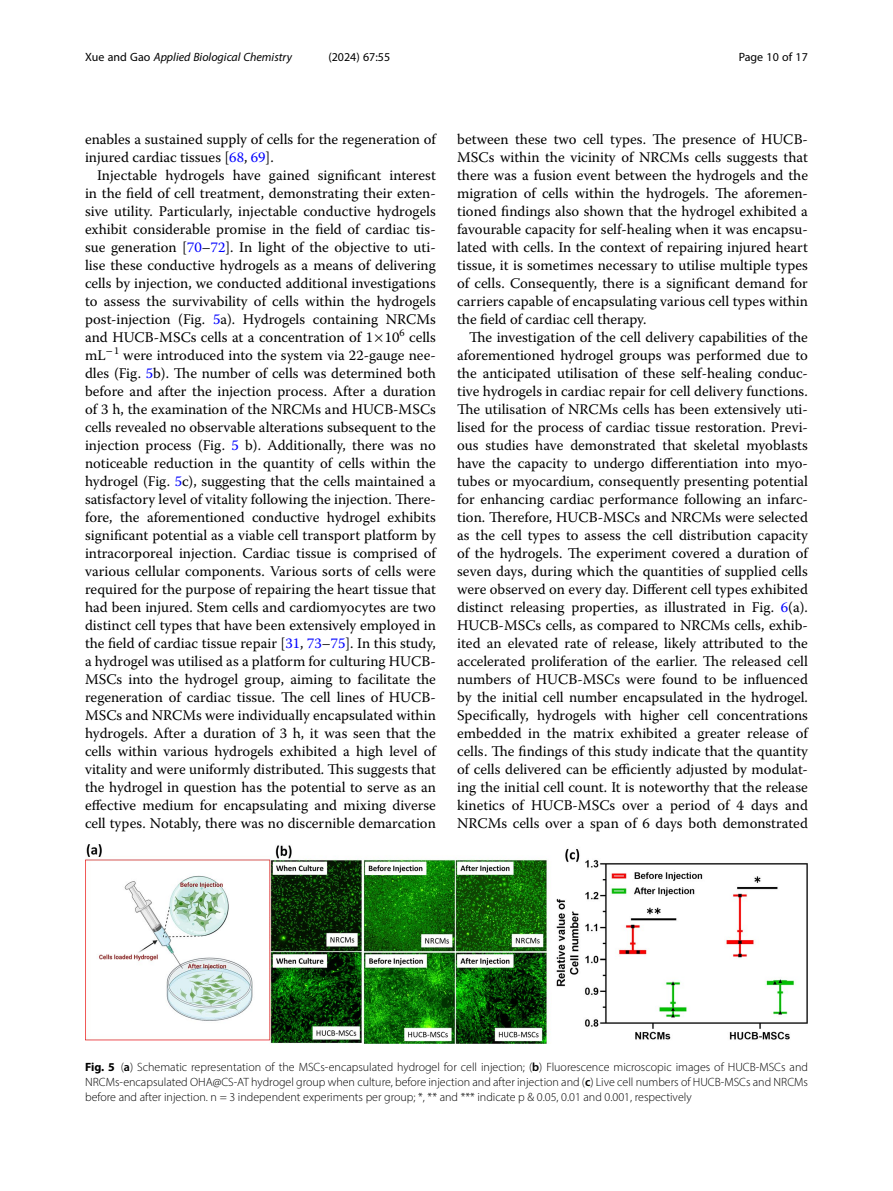
<style>
.page{position:relative;width:893px;height:1191px;background:#fff}
.page>*{position:absolute;margin:0;border:0;box-sizing:border-box;transform-origin:0 0}
.Body_Text_Indent{font:14.7px/18px "Warnock Pro";color:#000;text-align:justify}
.Figure_Caption{font:300 12px/15px "Myriad Pro";color:#000;text-align:justify}
.t1{font:italic 12px "Myriad Pro";color:#000}
.t2{font:12px "Myriad Pro";color:#000}
.s1{font-style:normal}
.s2{color:#00f}
.s3{font-weight:700}
.s4{font-weight:600}
</style>
<div class="page">
<img style="left:85px;top:844px;width:723px;height:200px">
<p class="t1" style="left:85px;top:50px;width:208px"><span class="s1">Xue and Gao</span> Applied Biological Chemistry</p>
<p class="t2" style="left:328px;top:50px;width:63px">(2024) 67:55</p>
<p class="t2" style="left:739px;top:50px;width:71px">Page 10 of 17</p>
<p class="Body_Text_Indent" style="left:85px;top:130px;width:352px">enables a sustained supply of cells for the regeneration of injured cardiac tissues [<span class="s2">68</span>, <span class="s2">69</span>].</p>
<p class="Body_Text_Indent" style="left:85px;top:166px;width:352px;text-indent:12px">Injectable hydrogels have gained significant interest in the field of cell treatment, demonstrating their exten&shy;sive utility. Particularly, injectable conductive hydrogels exhibit considerable promise in the field of cardiac tis&shy;sue generation [<span class="s2">70</span>–<span class="s2">72</span>]. In light of the objective to uti&shy;lise these conductive hydrogels as a means of delivering cells by injection, we conducted additional investigations to assess the survivability of cells within the hydrogels post-injection (Fig. <span class="s2">5</span>a). Hydrogels containing NRCMs and HUCB-MSCs cells at a concentration of 1 10<sup>6</sup> cells mL<sup>−</sup><sup>1</sup> were introduced into the system via 22-gauge nee&shy;dles (Fig. <span class="s2">5</span>b). The number of cells was determined both before and after the injection process. After a duration of 3 h, the examination of the NRCMs and HUCB-MSCs cells revealed no observable alterations subsequent to the injection process (Fig. <span class="s2">5</span> b). Additionally, there was no noticeable reduction in the quantity of cells within the hydrogel (Fig. <span class="s2">5</span>c), suggesting that the cells maintained a satisfactory level of vitality following the injection. There&shy;fore, the aforementioned conductive hydrogel exhibits significant potential as a viable cell transport platform by intracorporeal injection. Cardiac tissue is comprised of various cellular components. Various sorts of cells were required for the purpose of repairing the heart tissue that had been injured. Stem cells and cardiomyocytes are two distinct cell types that have been extensively employed in the field of cardiac tissue repair [<span class="s2">31</span>, <span class="s2">73</span>–<span class="s2">75</span>]. In this study, a hydrogel was utilised as a platform for culturing HUCB-MSCs into the hydrogel group, aiming to facilitate the regeneration of cardiac tissue. The cell lines of HUCB-MSCs and NRCMs were individually encapsulated within hydrogels. After a duration of 3 h, it was seen that the cells within various hydrogels exhibited a high level of vitality and were uniformly distributed. This suggests that the hydrogel in question has the potential to serve as an effective medium for encapsulating and mixing diverse cell types. Notably, there was no discernible demarcation</p>
<p class="Body_Text_Indent" style="left:457px;top:130px;width:352px">between these two cell types. The presence of HUCB-MSCs within the vicinity of NRCMs cells suggests that there was a fusion event between the hydrogels and the migration of cells within the hydrogels. The aforemen&shy;tioned findings also shown that the hydrogel exhibited a favourable capacity for self-healing when it was encapsu&shy;lated with cells. In the context of repairing injured heart tissue, it is sometimes necessary to utilise multiple types of cells. Consequently, there is a significant demand for carriers capable of encapsulating various cell types within the field of cardiac cell therapy.</p>
<p class="Body_Text_Indent" style="left:457px;top:328px;width:352px;text-indent:12px">The investigation of the cell delivery capabilities of the aforementioned hydrogel groups was performed due to the anticipated utilisation of these self-healing conduc&shy;tive hydrogels in cardiac repair for cell delivery functions.<br>The utilisation of NRCMs cells has been extensively uti&shy;lised for the process of cardiac tissue restoration. Previ&shy;ous studies have demonstrated that skeletal myoblasts have the capacity to undergo differentiation into myo&shy;tubes or myocardium, consequently presenting potential for enhancing cardiac performance following an infarc&shy;tion. Therefore, HUCB-MSCs and NRCMs were selected as the cell types to assess the cell distribution capacity of the hydrogels. The experiment covered a duration of seven days, during which the quantities of supplied cells were observed on every day. Different cell types exhibited distinct releasing properties, as illustrated in Fig. <span class="s2">6</span>(a).<br>HUCB-MSCs cells, as compared to NRCMs cells, exhib&shy;ited an elevated rate of release, likely attributed to the accelerated proliferation of the earlier. The released cell numbers of HUCB-MSCs were found to be influenced by the initial cell number encapsulated in the hydrogel.<br>Specifically, hydrogels with higher cell concentrations embedded in the matrix exhibited a greater release of cells. The findings of this study indicate that the quantity of cells delivered can be efficiently adjusted by modulat&shy;ing the initial cell count. It is noteworthy that the release kinetics of HUCB-MSCs over a period of 4 days and NRCMs cells over a span of 6 days both demonstrated</p>
<p class="Figure_Caption" style="left:85px;top:1059px;width:724px"><span class="s3">Fig. 5</span> (<span class="s4">a</span>) Schematic representation of the MSCs-encapsulated hydrogel for cell injection; (<span class="s4">b</span>) Fluorescence microscopic images of HUCB-MSCs and NRCMs-encapsulated OHA@CS-AT hydrogel group when culture, before injection and after injection and (<span class="s4">c</span>) Live cell numbers of HUCB-MSCs and NRCMs before and after injection. n = 3 independent experiments per group; *, ** and *** indicate p &amp; 0.05, 0.01 and 0.001, respectively</p>
</div>
